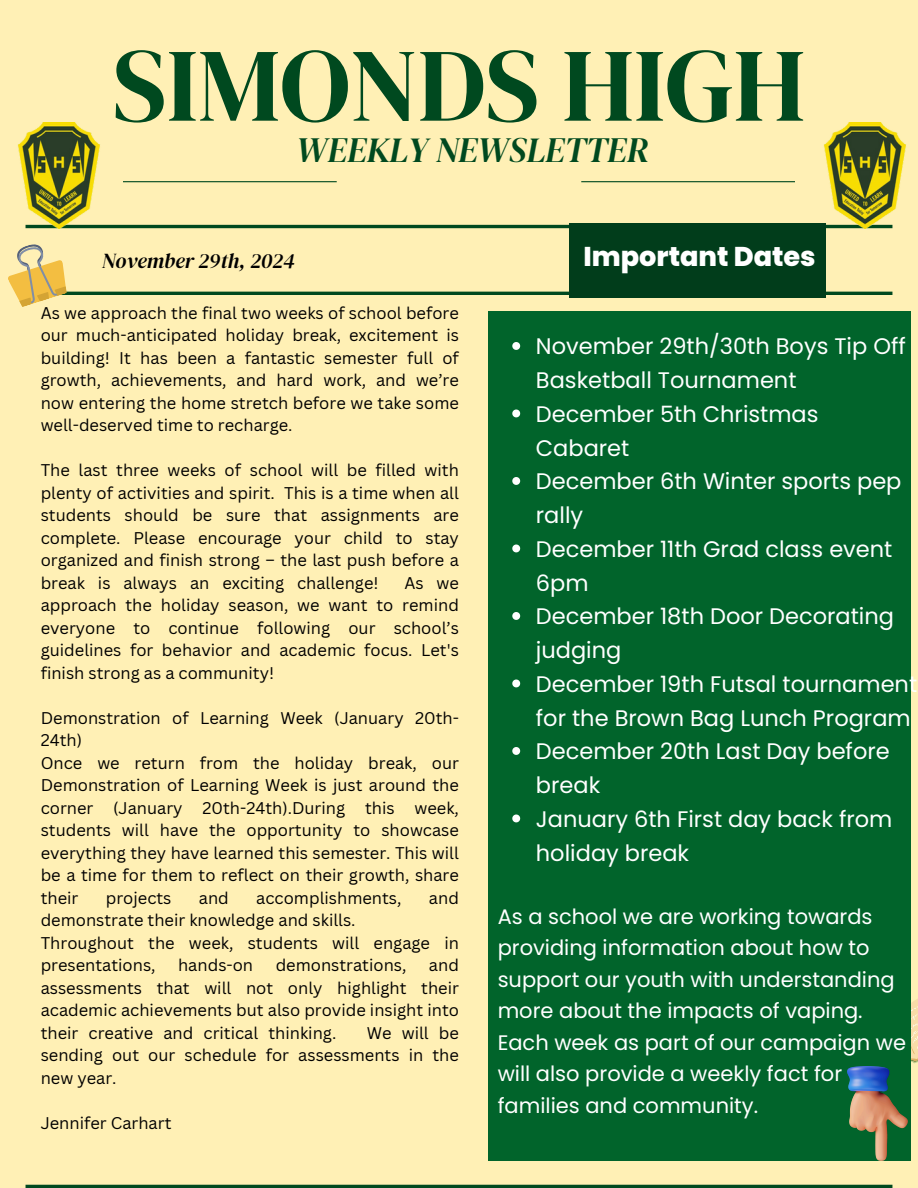
<style>
.page{position:relative;width:918px;height:1188px;background:#fff0b5}
.page>*{position:absolute;margin:0;border:0;box-sizing:border-box;transform-origin:0 0}
.t1{font:103.95px "DM Serif Display";color:#00491f}
.t2{font:italic 35.25px "DM Serif Display";color:#00491f}
.t3{font:800 27.15px "Poppins";color:#fff}
.t4{font:22.5px/33.8px "Poppins";color:#fff}
.t5{font:italic 21.15px "DM Serif Display";color:#000}
.t6{font:21px/31.5px "Poppins";color:#fff}
.t7{font:16.5px/22.5px "Canva Sans";color:#000;text-align:justify}
</style>
<div class="page">
<hr style="left:123px;top:181px;width:214px;height:1px;background:#00491f">
<hr style="left:26px;top:225px;width:866px;height:3px;background:#00491f">
<hr style="left:26px;top:292px;width:866px;height:3px;background:#00491f">
<hr style="left:26px;top:1185px;width:866px;height:3px;background:#00491f">
<hr style="left:581px;top:181px;width:214px;height:1px;background:#00491f">
<svg style="left:911px;top:999px;width:7px;height:65px"></svg>
<svg style="left:8px;top:244px;width:64px;height:63px"></svg>
<img style="left:824px;top:123px;width:82px;height:105px">
<img style="left:18px;top:123px;width:94px;height:106px">
<div style="left:569px;top:223px;width:257px;height:74px;background:#013d1b"></div>
<div style="left:488px;top:311px;width:423px;height:849px;background:#01642b"></div>
<img style="left:847px;top:1067px;width:61px;height:93px">
<svg style="left:512px;top:342px;width:8px;height:8px"></svg>
<svg style="left:512px;top:410px;width:8px;height:7px"></svg>
<svg style="left:512px;top:477px;width:8px;height:8px"></svg>
<svg style="left:512px;top:545px;width:8px;height:7px"></svg>
<svg style="left:512px;top:612px;width:8px;height:8px"></svg>
<svg style="left:512px;top:680px;width:8px;height:7px"></svg>
<svg style="left:512px;top:747px;width:8px;height:8px"></svg>
<svg style="left:512px;top:815px;width:8px;height:7px"></svg>
<h1 class="t1" style="left:113px;top:13px;width:694px">SIMONDS HIGH</h1>
<p class="t2" style="left:296px;top:125px;width:355px">WEEKLY NEWSLETTER</p>
<p class="t5" style="left:102px;top:246px;width:194px">November 29th, 2024</p>
<p class="t3" style="left:584px;top:238px;width:234px">Important Dates</p>
<p class="t7" style="left:41px;top:301px;width:420px">As we approach the final two weeks of school before our much-anticipated holiday break, excitement is building! It has been a fantastic semester full of growth, achievements, and hard work, and we’re now entering the home stretch before we take some well-deserved time to recharge.</p>
<p class="t7" style="left:41px;top:458px;width:420px">The last three weeks of school will be filled with plenty of activities and spirit. This is a time when all students should be sure that assignments are complete. Please encourage your child to stay organized and finish strong – the last push before a break is always an exciting challenge!</p>
<p class="t7" style="left:41px;top:571px;width:420px;text-indent:364px">As we approach the holiday season, we want to remind everyone to continue following our school’s guidelines for behavior and academic focus. Let's finish strong as a community!</p>
<p class="t7" style="left:41px;top:706px;width:420px">Demonstration of Learning Week (January 20th-<br>24th)</p>
<p class="t7" style="left:41px;top:751px;width:420px">Once we return from the holiday break, our Demonstration of Learning Week is just around the corner (January 20th-24th).During this week, students will have the opportunity to showcase everything they have learned this semester. This will be a time for them to reflect on their growth, share their</p>
<p class="t7" style="left:106px;top:886px;width:67px">projects</p>
<p class="t7" style="left:199px;top:886px;width:32px">and</p>
<p class="t7" style="left:256px;top:886px;width:147px">accomplishments,</p>
<p class="t7" style="left:429px;top:886px;width:32px">and</p>
<p class="t7" style="left:41px;top:908px;width:316px">demonstrate their knowledge and skills.</p>
<p class="t7" style="left:41px;top:931px;width:420px">Throughout the week, students will engage in presentations,</p>
<p class="t7" style="left:41px;top:953px;width:420px;text-indent:388px">and assessments that will not only highlight their academic achievements but also provide insight into their creative and critical thinking.</p>
<p class="t7" style="left:178px;top:953px;width:77px">hands-on</p>
<p class="t7" style="left:276px;top:953px;width:132px">demonstrations,</p>
<p class="t7" style="left:41px;top:1021px;width:420px;text-indent:326px">We will be sending out our schedule for assessments in the new year.</p>
<p class="t7" style="left:41px;top:1111px;width:132px">Jennifer Carhart</p>
<p class="t4" style="left:536px;top:330px;width:371px">November 29th/30th Boys Tip Off<br>Basketball Tournament</p>
<p class="t4" style="left:536px;top:397px;width:284px">December 5th Christmas<br>Cabaret</p>
<h4 class="t4" style="left:536px;top:465px;width:367px">December 6th Winter sports pep rally</h4>
<p class="t4" style="left:536px;top:532px;width:358px">December 11th Grad class event<br>6pm</p>
<h3 class="t4" style="left:536px;top:600px;width:360px">December 18th Door Decorating judging</h3>
<p class="t4" style="left:536px;top:667px;width:383px">December 19th Futsal tournament for the Brown Bag Lunch Program</p>
<h2 class="t4" style="left:536px;top:735px;width:355px">December 20th Last Day before break</h2>
<p class="t4" style="left:536px;top:802px;width:358px">January 6th First day back from holiday break</p>
<h4 class="t6" style="left:498px;top:901px;width:410px">As a school we are working towards providing information about how to support our youth with understanding more about the impacts of vaping.<br>Each week as part of our campaign we will also provide a weekly fact for families and community.</h4>
</div>
